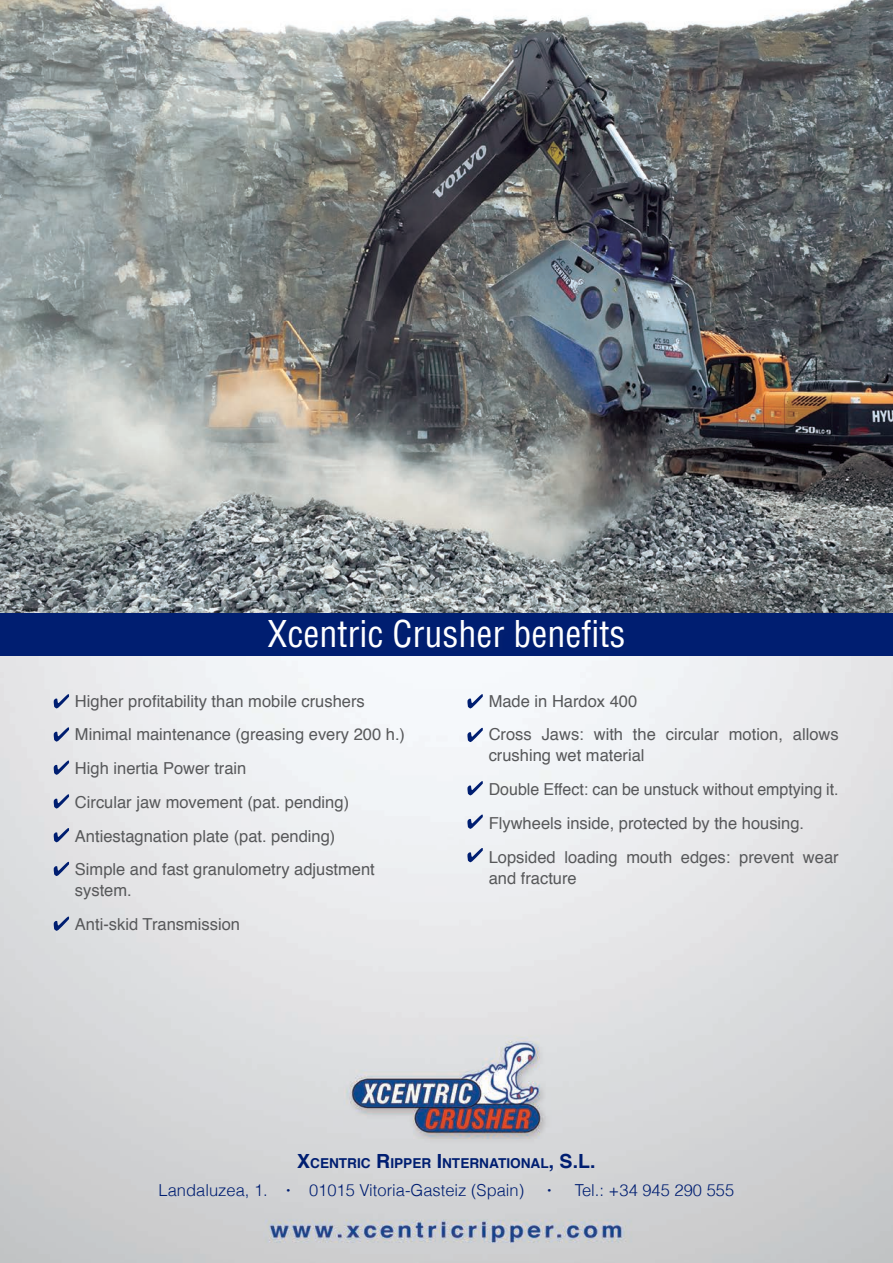
<style>
.page{position:relative;width:893px;height:1263px;background:#fff}
.page>*{position:absolute;margin:0;border:0;box-sizing:border-box;transform-origin:0 0}
.t1{font:condensed 36px "Helvetica";color:#fff}
.t2{font:16.5px/21px "Helvetica";color:#57585a}
.t3{font:300 16.5px "Helvetica";color:#001e71}
.t4{font:700 13.65px "Helvetica";color:#001e71}
.s1{font-size:19.5px}
.s2{font-weight:700}
</style>
<div class="page">
<img style="left:0;top:655px;width:893px;height:608px">
<img style="left:0;top:0;width:893px;height:613px">
<div style="left:0;top:613px;width:893px;height:42px;background:#001e71"></div>
<svg style="left:54px;top:694px;width:15px;height:14px"></svg>
<svg style="left:467px;top:694px;width:16px;height:14px"></svg>
<svg style="left:467px;top:728px;width:16px;height:14px"></svg>
<svg style="left:467px;top:781px;width:16px;height:14px"></svg>
<svg style="left:467px;top:815px;width:16px;height:14px"></svg>
<svg style="left:467px;top:848px;width:16px;height:14px"></svg>
<svg style="left:54px;top:727px;width:15px;height:15px"></svg>
<svg style="left:54px;top:760px;width:15px;height:15px"></svg>
<svg style="left:54px;top:794px;width:15px;height:14px"></svg>
<svg style="left:54px;top:828px;width:15px;height:14px"></svg>
<svg style="left:54px;top:862px;width:15px;height:14px"></svg>
<svg style="left:54px;top:916px;width:15px;height:15px"></svg>
<p class="t1" style="left:267px;top:611px;width:359px">Xcentric Crusher benefits</p>
<p class="t2" style="left:75px;top:691px;width:291px">Higher profitability than mobile crushers</p>
<p class="t2" style="left:75px;top:724px;width:332px">Minimal maintenance (greasing every 200 h.)</p>
<p class="t2" style="left:75px;top:758px;width:173px">High inertia Power train</p>
<p class="t2" style="left:75px;top:792px;width:276px">Circular jaw movement (pat. pending)</p>
<p class="t2" style="left:75px;top:826px;width:262px">Antiestagnation plate (pat. pending)</p>
<p class="t2" style="left:75px;top:860px;width:301px">Simple and fast granulometry adjustment system.</p>
<p class="t2" style="left:75px;top:914px;width:167px">Anti-skid Transmission</p>
<p class="t2" style="left:489px;top:691px;width:150px">Made in Hardox 400</p>
<p class="t2" style="left:489px;top:724px;width:351px">Cross Jaws: with the circular motion, allows crushing wet material</p>
<p class="t2" style="left:489px;top:779px;width:351px">Double Effect: can be unstuck without emptying it.</p>
<p class="t2" style="left:489px;top:813px;width:317px">Flywheels inside, protected by the housing.</p>
<p class="t2" style="left:489px;top:847px;width:351px">Lopsided loading mouth edges: prevent wear and fracture</p>
<p class="t4" style="left:297px;top:1152px;width:300px"><span class="s1">X</span>CENTRIC <span class="s1">R</span>IPPER <span class="s1">I</span> NTERNATIONAL<span class="s1">, S.L.</span></p>
<p class="t3" style="left:159px;top:1177px;width:367px">Landaluzea, 1. <span class="s2">·</span> 01015 Vitoria-Gasteiz (Spain)</p>
<p class="t3" style="left:547px;top:1177px;width:189px"><span class="s2">·</span> Tel.: +34 945 290 555</p>
</div>
